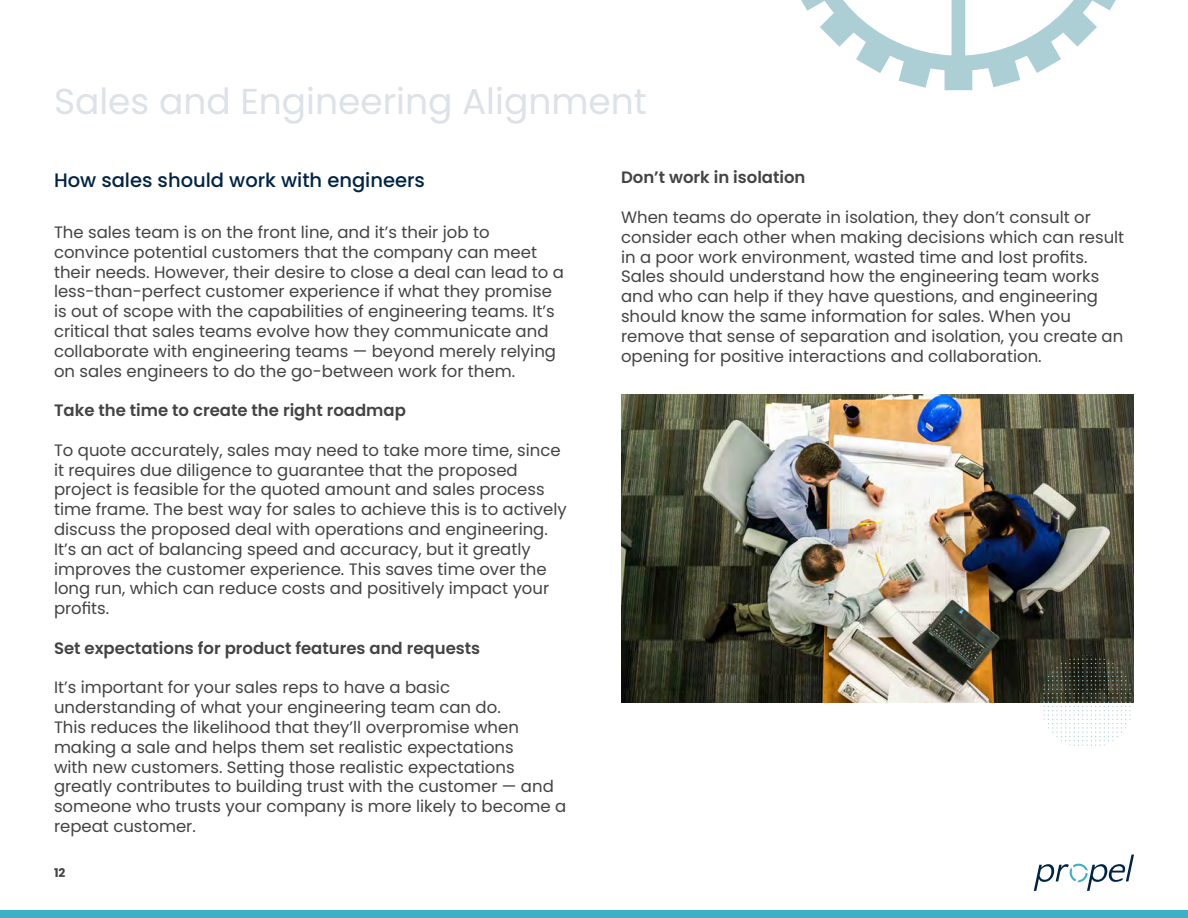
<style>
.page{position:relative;width:1188px;height:918px;background:#fff}
.page>*{position:absolute;margin:0;border:0;box-sizing:border-box;transform-origin:0 0}
.t1{font:36px "Poppins";color:#dce2e8}
.t2{font:500 19.5px "Poppins";color:#002445}
.t3{font:16.5px/19.8px "Poppins";color:#424342}
.t4{font:600 16.5px "Poppins";color:#424342}
.t5{font:700 12px "Poppins";color:#424342}
</style>
<div class="page">
<svg style="left:1034px;top:855px;width:100px;height:36px"></svg>
<div style="left:0;top:910px;width:1188px;height:8px;background:#3db0c7"></div>
<svg style="left:801px;top:0;width:315px;height:90px"></svg>
<img style="left:622px;top:394px;width:512px;height:308px">
<svg style="left:1040px;top:655px;width:94px;height:94px"></svg>
<p class="t1" style="left:54px;top:81px;width:594px">Sales and Engineering Alignment</p>
<p class="t2" style="left:54px;top:169px;width:373px">How sales should work with engineers</p>
<p class="t3" style="left:54px;top:222px;width:512px">The sales team is on the front line, and it’s their job to convince potential customers that the company can meet their needs. However, their desire to close a deal can lead to a less-than-perfect customer experience if what they promise is out of scope with the capabilities of engineering teams. It’s critical that sales teams evolve how they communicate and collaborate with engineering teams — beyond merely relying on sales engineers to do the go-between work for them.</p>
<p class="t4" style="left:54px;top:401px;width:353px">Take the time to create the right roadmap</p>
<p class="t3" style="left:54px;top:440px;width:514px">To quote accurately, sales may need to take more time, since it requires due diligence to guarantee that the proposed project is feasible for the quoted amount and sales process time frame. The best way for sales to achieve this is to actively discuss the proposed deal with operations and engineering.<br>It’s an act of balancing speed and accuracy, but it greatly improves the customer experience. This saves time over the long run, which can reduce costs and positively impact your profits.</p>
<p class="t4" style="left:54px;top:638px;width:428px">Set expectations for product features and requests</p>
<p class="t3" style="left:54px;top:678px;width:514px">It’s important for your sales reps to have a basic understanding of what your engineering team can do.<br>This reduces the likelihood that they’ll overpromise when making a sale and helps them set realistic expectations<br>with new customers. Setting those realistic expectations greatly contributes to building trust with the customer — and someone who trusts your company is more likely to become a repeat customer.</p>
<p class="t5" style="left:54px;top:865px;width:13px">12</p>
<p class="t4" style="left:621px;top:168px;width:186px">Don’t work in isolation</p>
<p class="t3" style="left:621px;top:208px;width:505px">When teams do operate in isolation, they don’t consult or consider each other when making decisions which can result in a poor work environment, wasted time and lost profits.<br>Sales should understand how the engineering team works and who can help if they have questions, and engineering should know the same information for sales. When you remove that sense of separation and isolation, you create an opening for positive interactions and collaboration.</p>
</div>
